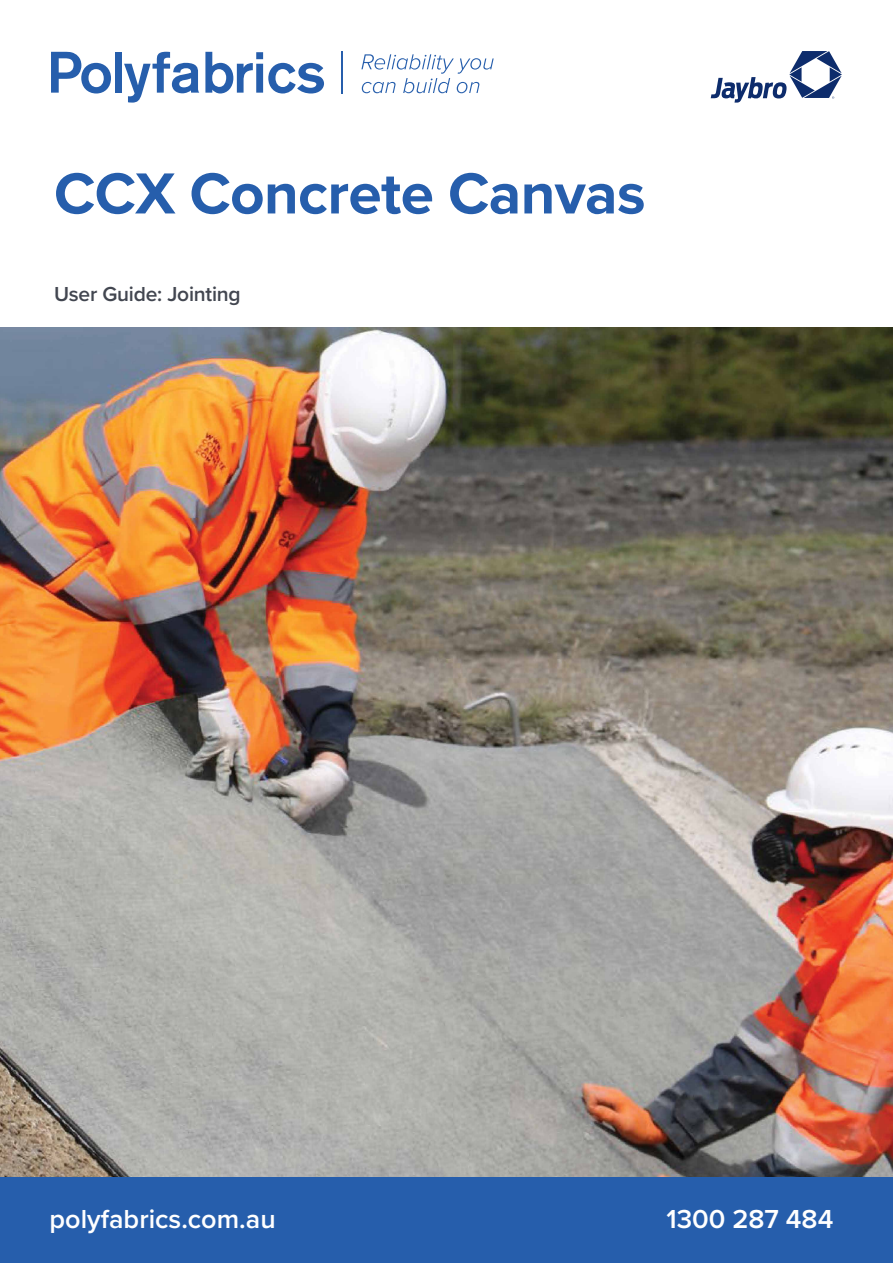
<style>
.page{position:relative;width:893px;height:1263px;background:#fff}
.page>*{position:absolute;margin:0;border:0;box-sizing:border-box;transform-origin:0 0}
.t1{font:700 60px "Proxima Nova";letter-spacing:-.01em;color:#265eac}
.t2{font:600 27px "Proxima Nova";color:#fff}
.t3{font:600 21px "Proxima Nova";letter-spacing:-.01em;color:#424650}
</style>
<div class="page">
<img style="left:0;top:327px;width:893px;height:850px">
<div style="left:0;top:1177px;width:893px;height:86px;background:#265eac"></div>
<svg style="left:51px;top:52px;width:60px;height:42px"></svg>
<div style="left:115px;top:52px;width:7px;height:41px;background:#265eac"></div>
<svg style="left:124px;top:52px;width:75px;height:51px"></svg>
<svg style="left:205px;top:52px;width:119px;height:42px"></svg>
<hr style="left:341px;top:51px;width:2px;height:42px;background:#265eac">
<svg style="left:361px;top:54px;width:133px;height:39px"></svg>
<svg style="left:711px;top:51px;width:131px;height:52px"></svg>
<h1 class="t1" style="left:54px;top:149px;width:593px">CCX Concrete Canvas</h1>
<p class="t3" style="left:54px;top:278px;width:188px">User Guide: Jointing</p>
<p class="t2" style="left:50px;top:1198px;width:227px">polyfabrics.com.au</p>
<p class="t2" style="left:667px;top:1198px;width:168px">1300 287 484</p>
</div>
